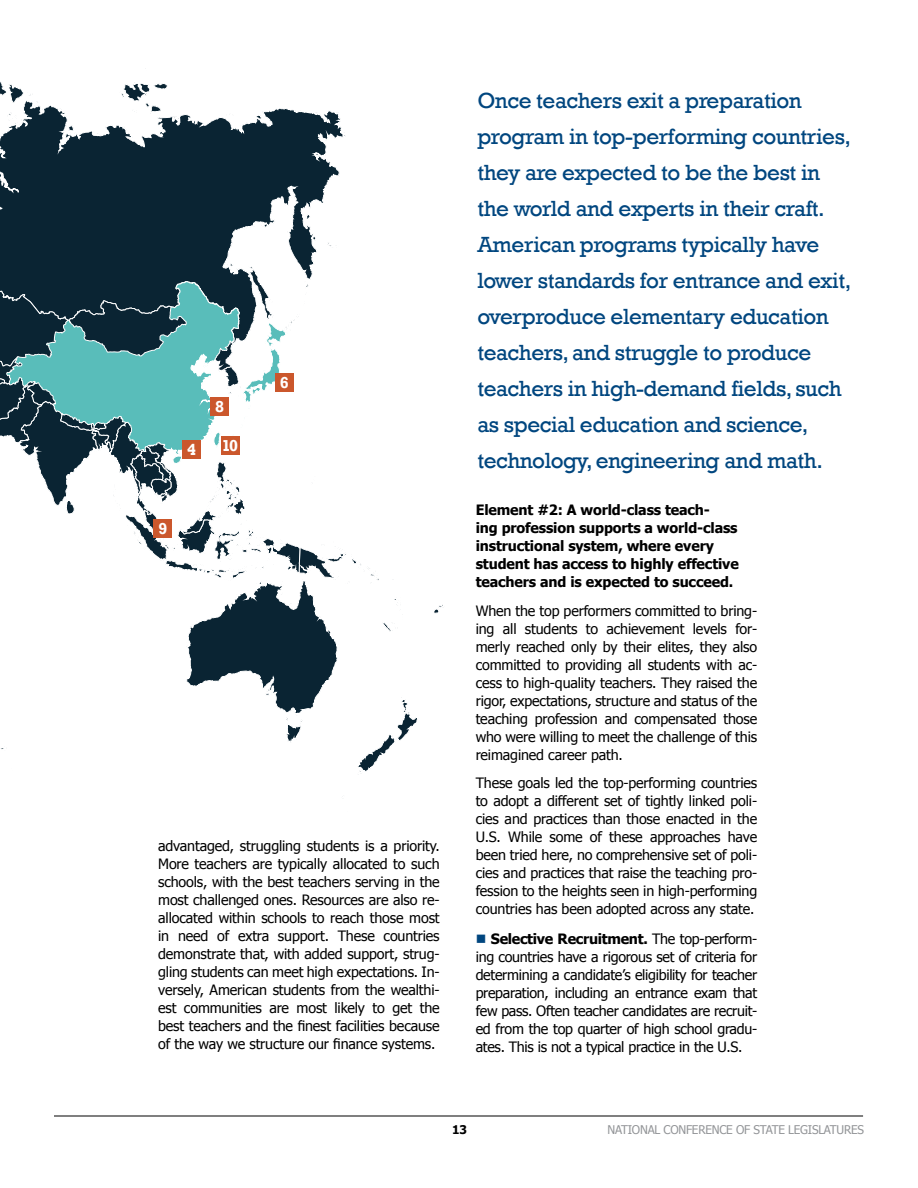
<style>
.page{position:relative;width:918px;height:1188px;background:#fff}
.page>*{position:absolute;margin:0;border:0;box-sizing:border-box;transform-origin:0 0}
.t1{font:22.5px/36px "Rockwell";letter-spacing:-.02em;color:#00467f}
.t2{font:700 16.2px "Rockwell";color:#fff}
.t3{font:14.25px/18px "Tahoma";letter-spacing:-.01em;color:#000;text-align:justify}
.t4{font:700 14.25px/18px "Tahoma";letter-spacing:-.01em;color:#000}
.t5{font:12px "Tahoma";letter-spacing:-.02em;color:#939598}
.t6{font:700 12px "Tahoma";color:#000}
.s1{color:#00467f}
.s2{font-weight:700}
</style>
<div class="page">
<hr style="left:54px;top:1116px;width:809px;height:1px;background:#000">
<svg style="left:0;top:68px;width:345px;height:214px"></svg>
<svg style="left:434px;top:604px;width:9px;height:10px"></svg>
<svg style="left:0;top:282px;width:417px;height:490px"></svg>
<div style="left:221px;top:436px;width:18px;height:19px;background:#cb572c"></div>
<div style="left:154px;top:519px;width:18px;height:19px;background:#cb572c"></div>
<div style="left:211px;top:398px;width:18px;height:18px;background:#cb572c"></div>
<div style="left:275px;top:373px;width:18px;height:19px;background:#cb572c"></div>
<div style="left:182px;top:441px;width:19px;height:18px;background:#cb572c"></div>
<p class="t2" style="left:187px;top:440px;width:10px">4</p>
<p class="t2" style="left:215px;top:397px;width:10px">8</p>
<p class="t2" style="left:222px;top:436px;width:18px">10</p>
<p class="t2" style="left:158px;top:519px;width:10px">9</p>
<p class="t2" style="left:280px;top:373px;width:10px">6</p>
<p class="t3" style="left:158px;top:837px;width:283px">advantaged, struggling students is a priority.<br>More teachers are typically allocated to such schools, with the best teachers serving in the most challenged ones. Resources are also re&shy;allocated within schools to reach those most in need of extra support. These countries demonstrate that, with added support, strug&shy;gling students can meet high expectations. In&shy;versely, American students from the wealthi&shy;est communities are most likely to get the best teachers and the finest facilities because of the way we structure our finance systems.</p>
<p class="t1" style="left:477px;top:83px;width:375px">Once teachers exit a preparation program in top-performing countries, they are expected to be the best in the world and experts in their craft.<br>American programs typically have lower standards for entrance and exit, overproduce elementary education teachers, and struggle to produce teachers in high-demand fields, such as special education and science, technology, engineering and math.</p>
<p class="t4" style="left:476px;top:502px;width:265px">Element #2: A world-class teach-<br>ing profession supports a world-class instructional system, where every student has access to highly effective teachers and is expected to succeed.</p>
<p class="t3" style="left:476px;top:602px;width:283px">When the top performers committed to bring&shy;ing all students to achievement levels for&shy;merly reached only by their elites, they also committed to providing all students with ac&shy;cess to high-quality teachers. They raised the rigor, expectations, structure and status of the teaching profession and compensated those who were willing to meet the challenge of this reimagined career path.</p>
<p class="t3" style="left:476px;top:775px;width:283px">These goals led the top-performing countries to adopt a different set of tightly linked poli&shy;cies and practices than those enacted in the U.S. While some of these approaches have been tried here, no comprehensive set of poli&shy;cies and practices that raise the teaching pro&shy;fession to the heights seen in high-performing countries has been adopted across any state.</p>
<p class="t3" style="left:476px;top:931px;width:283px"><span class="s1">■</span> <span class="s2">Selective Recruitment.</span> The top-perform&shy;ing countries have a rigorous set of criteria for determining a candidate’s eligibility for teacher preparation, including an entrance exam that few pass. Often teacher candidates are recruit&shy;ed from the top quarter of high school gradu&shy;ates. This is not a typical practice in the U.S.</p>
<p class="t6" style="left:452px;top:1121px;width:16px">13</p>
<p class="t5" style="left:607px;top:1122px;width:258px">NATIONAL CONFERENCE OF STATE LEGISLATURES</p>
</div>
